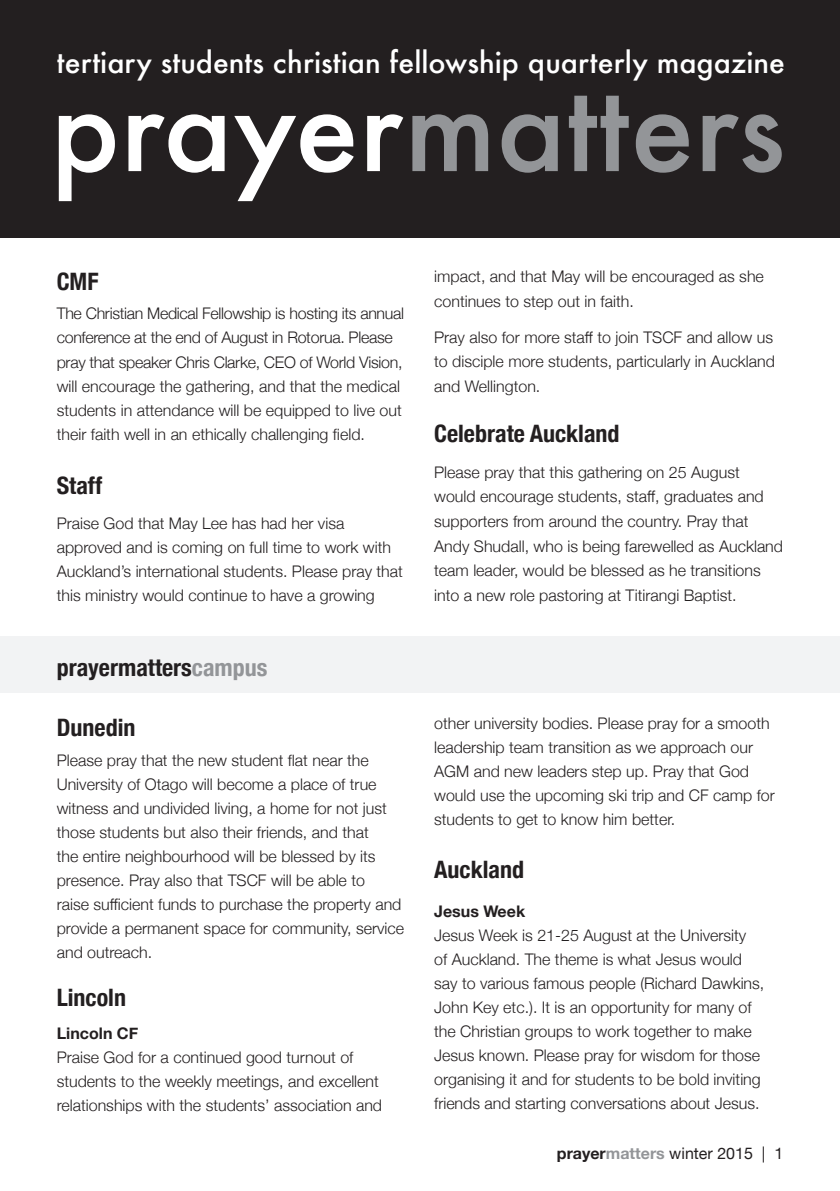
<style>
.page{position:relative;width:840px;height:1191px;background:#fff}
.page>*{position:absolute;margin:0;border:0;box-sizing:border-box;transform-origin:0 0}
.Body_Italic{font:500 116px "Futura";color:#939598}
.Body_Italic-2{font:500 28.6px "Futura";color:#fff}
.Body_Copy{font:700 condensed 24px "Helvetica Neue";color:#231f20}
.Body_Copy-2{font:300 16px/24px "Helvetica Neue";color:#231f20}
.Body_Copy-3{font:300 16px/24px "Helvetica Neue";letter-spacing:-.02em;color:#231f20}
.t1{font:16px "Helvetica Neue";color:#231f20}
.Body_Copy-4{font:700 16px "Helvetica Neue";color:#231f20}
.s1{color:#fff}
.s2{color:#939598}
.s3{font-weight:700}
.s4{font-weight:700;color:#939598}
</style>
<div class="page">
<div style="left:0;top:636px;width:839px;height:56px;background:#f2f3f4"></div>
<div style="left:0;top:0;width:839px;height:237px;background:#231f20"></div>
<p class="Body_Italic-2" style="left:57px;top:43px;width:729px">tertiary students christian fellowship quarterly magazine</p>
<p class="Body_Italic" style="left:51px;top:48px;width:735px"><span class="s1">prayer</span>matters</p>
<p class="Body_Copy" style="left:57px;top:261px;width:43px">CMF</p>
<p class="Body_Copy-3" style="left:57px;top:300px;width:349px">The Christian Medical Fellowship is hosting its annual conference at the end of August in Rotorua. Please pray that speaker Chris Clarke, CEO of World Vision, will encourage the gathering, and that the medical students in attendance will be equipped to live out their faith well in an ethically challenging field.</p>
<p class="Body_Copy" style="left:57px;top:465px;width:47px">Staff</p>
<p class="Body_Copy-2" style="left:57px;top:510px;width:347px">Praise God that May Lee has had her visa approved and is coming on full time to work with Auckland’s international students. Please pray that this ministry would continue to have a growing</p>
<p class="Body_Copy" style="left:57px;top:647px;width:212px">prayermatters<span class="s2">campus</span></p>
<p class="Body_Copy" style="left:57px;top:708px;width:80px">Dunedin</p>
<p class="Body_Copy-2" style="left:57px;top:747px;width:349px">Please pray that the new student flat near the University of Otago will become a place of true witness and undivided living, a home for not just those students but also their friends, and that<br>the entire neighbourhood will be blessed by its presence. Pray also that TSCF will be able to<br>raise sufficient funds to purchase the property and provide a permanent space for community, service and outreach.</p>
<p class="Body_Copy" style="left:57px;top:977px;width:71px">Lincoln</p>
<p class="Body_Copy-4" style="left:57px;top:1020px;width:83px">Lincoln CF</p>
<p class="Body_Copy-2" style="left:57px;top:1043px;width:327px">Praise God for a continued good turnout of students to the weekly meetings, and excellent relationships with the students’ association and</p>
<p class="Body_Copy-2" style="left:434px;top:263px;width:331px;line-height:24.6px">impact, and that May will be encouraged as she continues to step out in faith.</p>
<p class="Body_Copy-2" style="left:434px;top:323px;width:342px;line-height:24.6px">Pray also for more staff to join TSCF and allow us to disciple more students, particularly in Auckland and Wellington.</p>
<p class="Body_Copy" style="left:434px;top:413px;width:187px">Celebrate Auckland</p>
<p class="Body_Copy-2" style="left:434px;top:458px;width:350px;line-height:24.6px">Please pray that this gathering on 25 August would encourage students, staff, graduates and supporters from around the country. Pray that Andy Shudall, who is being farewelled as Auckland team leader, would be blessed as he transitions into a new role pastoring at Titirangi Baptist.</p>
<p class="Body_Copy-2" style="left:434px;top:710px;width:342px">other university bodies. Please pray for a smooth leadership team transition as we approach our AGM and new leaders step up. Pray that God would use the upcoming ski trip and CF camp for students to get to know him better.</p>
<p class="Body_Copy" style="left:434px;top:850px;width:91px">Auckland</p>
<p class="Body_Copy-4" style="left:434px;top:898px;width:92px">Jesus Week</p>
<p class="Body_Copy-2" style="left:434px;top:921px;width:331px">Jesus Week is 21-25 August at the University<br>of Auckland. The theme is what Jesus would say to various famous people (Richard Dawkins, John Key etc.). It is an opportunity for many of the Christian groups to work together to make Jesus known. Please pray for wisdom for those organising it and for students to be bold inviting friends and starting conversations about Jesus.</p>
<p class="t1" style="left:556px;top:1142px;width:228px"><span class="s3">prayer</span><span class="s4">matters</span> winter 2015 | 1</p>
</div>
